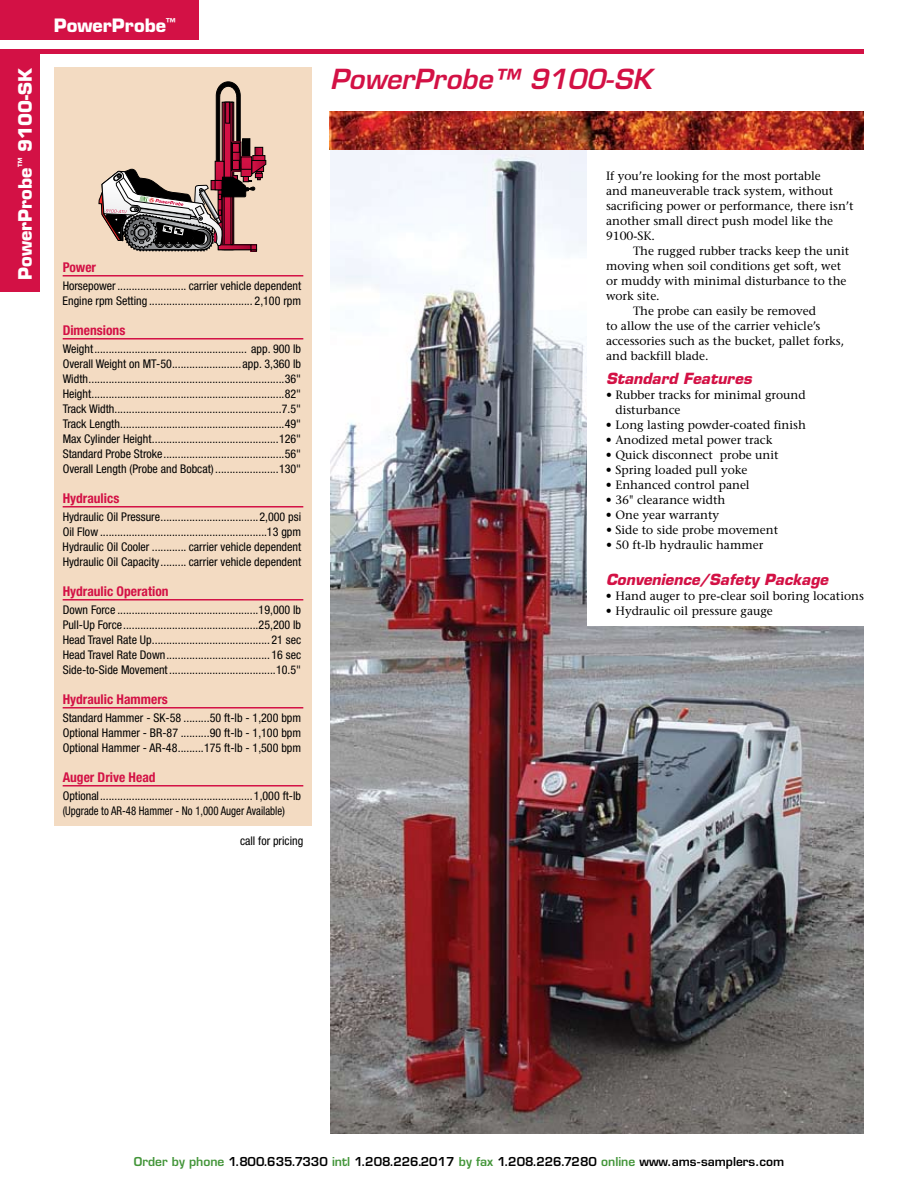
<style>
.page{position:relative;width:918px;height:1188px;background:#fff}
.page>*{position:absolute;margin:0;border:0;box-sizing:border-box;transform-origin:0 0}
.t1{font:italic 600 27px "Eurostile";color:#d31145}
.t2{font:700 18px "Eurostile";color:#fff}
.t3{font:italic 700 15px "Eurostile";color:#d31145}
.t4{font:700 condensed 13.5px "Helvetica Neue";color:#d31145}
.t5{font:condensed 12px/15px "Helvetica Neue";color:#000;text-align:justify}
.t6{font:12px/15px "Stone Serif";color:#000}
.t7{font:600 12px "Eurostile";color:#000}
.s1{color:#439539}
</style>
<div class="page">
<img style="left:330px;top:120px;width:534px;height:1014px">
<div style="left:588px;top:144px;width:276px;height:482px;background:#fff"></div>
<div style="left:0;top:0;width:199px;height:40px;background:#d31145"></div>
<hr style="left:0;top:50px;width:864px;height:4px;background:#d31145">
<div style="left:0;top:54px;width:40px;height:238px;background:#d31145"></div>
<img style="left:330px;top:111px;width:533px;height:39px">
<div style="left:54px;top:68px;width:258px;height:758px;background:#f3dbc2"></div>
<hr style="left:63px;top:275px;width:240px;height:2px;background:#d31145">
<hr style="left:63px;top:338px;width:240px;height:2px;background:#d31145">
<hr style="left:63px;top:506px;width:240px;height:2px;background:#d31145">
<hr style="left:63px;top:599px;width:240px;height:2px;background:#d31145">
<hr style="left:63px;top:707px;width:240px;height:2px;background:#d31145">
<hr style="left:63px;top:785px;width:240px;height:2px;background:#d31145">
<svg style="left:98px;top:81px;width:168px;height:171px"></svg>
<h2 class="t2" style="left:54px;top:14px;width:123px">PowerProbe<sup>™</sup></h2>
<h2 class="t2" style="left:14px;top:280px;width:213px;rotate:-90deg">PowerProbe<sup>™</sup> 9100-SK</h2>
<h1 class="t1" style="left:330px;top:63px;width:323px">PowerProbe™ 9100-SK</h1>
<p class="t6" style="left:606px;top:168px;width:249px">If you’re looking for the most portable<br>and maneuverable track system, without sacrificing power or performance, there isn’t another small direct push model like the 9100-SK.</p>
<p class="t6" style="left:633px;top:243px;width:218px">The rugged rubber tracks keep the unit</p>
<p class="t6" style="left:606px;top:258px;width:237px">moving when soil conditions get soft, wet</p>
<p class="t6" style="left:606px;top:273px;width:242px">or muddy with minimal disturbance to the</p>
<p class="t6" style="left:606px;top:288px;width:55px">work site.</p>
<p class="t6" style="left:633px;top:303px;width:185px">The probe can easily be removed</p>
<p class="t6" style="left:606px;top:318px;width:216px">to allow the use of the carrier vehicle’s</p>
<p class="t6" style="left:606px;top:333px;width:240px">accessories such as the bucket, pallet forks,</p>
<p class="t6" style="left:606px;top:348px;width:104px">and backfill blade.</p>
<p class="t3" style="left:606px;top:369px;width:147px">Standard Features</p>
<p class="t6" style="left:615px;top:387px;width:192px;text-indent:-9px">• Rubber tracks for minimal ground disturbance</p>
<p class="t6" style="left:606px;top:417px;width:201px">• Long lasting powder-coated finish</p>
<p class="t6" style="left:606px;top:432px;width:168px">• Anodized metal power track</p>
<p class="t6" style="left:606px;top:447px;width:174px">• Quick disconnect probe unit</p>
<p class="t6" style="left:606px;top:462px;width:143px">• Spring loaded pull yoke</p>
<p class="t6" style="left:606px;top:477px;width:145px">• Enhanced control panel</p>
<p class="t6" style="left:606px;top:492px;width:121px">• 36" clearance width</p>
<p class="t6" style="left:606px;top:507px;width:115px">• One year warranty</p>
<p class="t6" style="left:606px;top:522px;width:174px">• Side to side probe movement</p>
<p class="t6" style="left:606px;top:537px;width:159px">• 50 ft-lb hydraulic hammer</p>
<p class="t3" style="left:606px;top:570px;width:224px">Convenience/Safety Package</p>
<p class="t6" style="left:606px;top:588px;width:259px">• Hand auger to pre-clear soil boring locations</p>
<p class="t6" style="left:606px;top:603px;width:168px">• Hydraulic oil pressure gauge</p>
<p class="t4" style="left:63px;top:259px;width:35px">Power</p>
<p class="t5" style="left:63px;top:278px;width:240px">Horsepower......................... carrier vehicle dependent<br>Engine rpm Setting..................................... 2,100 rpm</p>
<p class="t4" style="left:63px;top:322px;width:64px">Dimensions</p>
<p class="t5" style="left:63px;top:341px;width:240px">Weight...................................................... app. 900 lb Overall Weight on MT-50.........................app. 3,360 lb Width.....................................................................36" Height....................................................................82" Track Width...........................................................7.5" Track Length..........................................................49" Max Cylinder Height.............................................126" Standard Probe Stroke...........................................56" Overall Length (Probe and Bobcat).......................130"</p>
<p class="t4" style="left:63px;top:490px;width:58px">Hydraulics</p>
<p class="t5" style="left:63px;top:509px;width:240px">Hydraulic Oil Pressure...................................2,000 psi Oil Flow...........................................................13 gpm Hydraulic Oil Cooler............. carrier vehicle dependent Hydraulic Oil Capacity.......... carrier vehicle dependent</p>
<p class="t4" style="left:63px;top:583px;width:107px">Hydraulic Operation</p>
<p class="t5" style="left:63px;top:602px;width:240px">Down Force..................................................19,000 lb Pull-Up Force................................................25,200 lb Head Travel Rate Up..........................................21 sec Head Travel Rate Down.....................................16 sec Side-to-Side Movement......................................10.5"</p>
<p class="t4" style="left:63px;top:691px;width:107px">Hydraulic Hammers</p>
<p class="t5" style="left:63px;top:710px;width:240px">Standard Hammer - SK-58..........50 ft-lb - 1,200 bpm Optional Hammer - BR-87...........90 ft-lb - 1,100 bpm Optional Hammer - AR-48..........175 ft-lb - 1,500 bpm</p>
<p class="t4" style="left:63px;top:769px;width:94px">Auger Drive Head</p>
<p class="t5" style="left:63px;top:788px;width:240px">Optional......................................................1,000 ft-lb (Upgrade to AR-48 Hammer - No 1,000 Auger Available)</p>
<p class="t5" style="left:240px;top:833px;width:65px">call for pricing</p>
<p class="t7" style="left:134px;top:1154px;width:652px"><span class="s1">Order by phone</span> 1.800.635.7330 <span class="s1">intl</span> 1.208.226.2017 <span class="s1">by fax</span> 1.208.226.7280 <span class="s1">online</span> www.ams-samplers.com</p>
</div>
